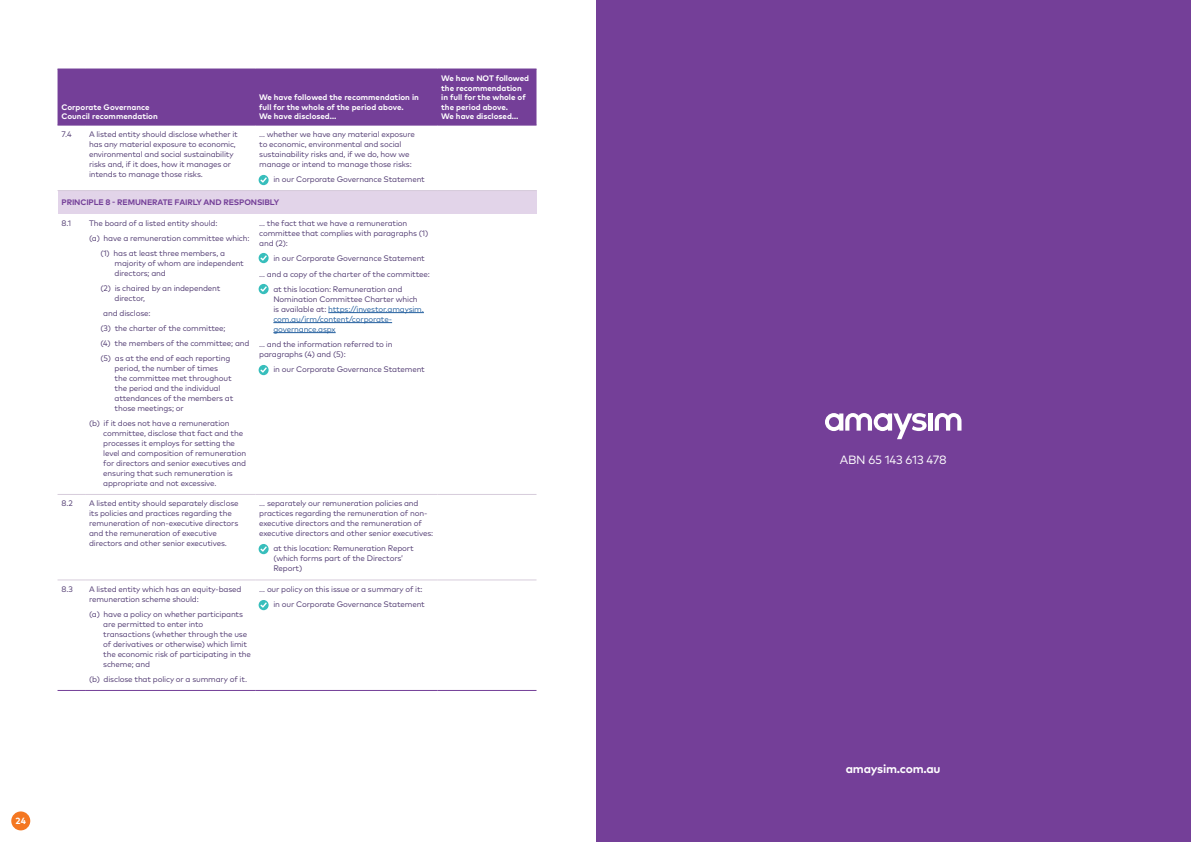
<style>
.page{position:relative;width:1191px;height:842px;background:#fff}
.page>*{position:absolute;margin:0;border:0;box-sizing:border-box;transform-origin:0 0}
.t1{font:12px "Mark OT";letter-spacing:-.02em;color:#fff}
.t2{font:700 12px "Mark OT";letter-spacing:-.02em;color:#fff}
.t3{font:700 9px "Mark OT";color:#fff}
.t4{font:8px/10px "Mark OT";letter-spacing:-.02em;color:#503a71}
.t5{font:700 8px/9.6px "Mark OT";color:#fff}
.t6{font:700 8px "Mark OT";letter-spacing:-.015em;color:#743f98}
.s1{color:#215e9e}
</style>
<div class="page">
<div style="left:11px;top:811px;width:19px;height:19px;background:#f47721;border-radius:50%"></div>
<div style="left:58px;top:191px;width:478px;height:23px;background:#e2d4e9"></div>
<svg style="left:58px;top:494px;width:27px;height:1px"></svg>
<hr style="left:85px;top:494px;width:170px;height:1px;background:#d7ccdb">
<hr style="left:255px;top:494px;width:182px;height:1px;background:#d7ccdb">
<hr style="left:437px;top:494px;width:99px;height:1px;background:#d7ccdb">
<svg style="left:58px;top:580px;width:27px;height:1px"></svg>
<div style="left:58px;top:69px;width:478px;height:57px;background:#743f98"></div>
<hr style="left:85px;top:125px;width:170px;height:1px;background:#743f98">
<svg style="left:58px;top:190px;width:27px;height:1px"></svg>
<hr style="left:85px;top:190px;width:170px;height:1px;background:#d7ccdb">
<hr style="left:255px;top:190px;width:182px;height:1px;background:#d7ccdb">
<hr style="left:437px;top:190px;width:99px;height:1px;background:#d7ccdb">
<svg style="left:58px;top:690px;width:27px;height:1px"></svg>
<hr style="left:85px;top:690px;width:170px;height:1px;background:#743f98">
<hr style="left:255px;top:690px;width:182px;height:1px;background:#743f98">
<hr style="left:437px;top:690px;width:99px;height:1px;background:#743f98">
<hr style="left:85px;top:580px;width:170px;height:1px;background:#d7ccdb">
<hr style="left:255px;top:580px;width:182px;height:1px;background:#d7ccdb">
<hr style="left:437px;top:580px;width:99px;height:1px;background:#d7ccdb">
<hr style="left:328px;top:312px;width:96px;height:1px;background:#215e9e">
<hr style="left:273px;top:322px;width:119px;height:1px;background:#215e9e">
<hr style="left:273px;top:332px;width:63px;height:1px;background:#215e9e">
<svg style="left:259px;top:175px;width:10px;height:10px"></svg>
<svg style="left:260px;top:177px;width:7px;height:6px"></svg>
<svg style="left:259px;top:253px;width:10px;height:10px"></svg>
<svg style="left:260px;top:255px;width:7px;height:6px"></svg>
<svg style="left:259px;top:284px;width:10px;height:10px"></svg>
<svg style="left:260px;top:286px;width:7px;height:6px"></svg>
<svg style="left:259px;top:365px;width:10px;height:10px"></svg>
<svg style="left:260px;top:367px;width:7px;height:6px"></svg>
<svg style="left:259px;top:544px;width:10px;height:10px"></svg>
<svg style="left:260px;top:546px;width:7px;height:6px"></svg>
<svg style="left:259px;top:600px;width:10px;height:10px"></svg>
<svg style="left:260px;top:602px;width:7px;height:6px"></svg>
<div style="left:596px;top:0;width:595px;height:842px;background:#743f98"></div>
<hr style="left:928px;top:413px;width:4px;height:18px;background:#fff">
<svg style="left:934px;top:413px;width:27px;height:18px"></svg>
<svg style="left:825px;top:413px;width:101px;height:26px"></svg>
<p class="t5" style="left:62px;top:102px;width:98px">Corporate Governance<br>Council recommendation</p>
<p class="t5" style="left:259px;top:92px;width:161px">We have followed the recommendation in full for the whole of the period above.<br>We have disclosed…</p>
<p class="t4" style="left:62px;top:129px;width:12px">7.4</p>
<p class="t4" style="left:89px;top:129px;width:150px">A listed entity should disclose whether it has any material exposure to economic, environmental and social sustainability risks and, if it does, how it manages or intends to manage those risks.</p>
<p class="t4" style="left:259px;top:129px;width:157px">… whether we have any material exposure to economic, environmental and social sustainability risks and, if we do, how we manage or intend to manage those risks:</p>
<p class="t4" style="left:259px;top:174px;width:167px">• in our Corporate Governance Statement</p>
<p class="t6" style="left:62px;top:197px;width:219px">PRINCIPLE 8 - REMUNERATE FAIRLY AND RESPONSIBLY</p>
<p class="t4" style="left:62px;top:218px;width:11px">8.1</p>
<p class="t4" style="left:89px;top:218px;width:130px">The board of a listed entity should:</p>
<p class="t4" style="left:89px;top:233px;width:162px">(a) have a remuneration committee which:</p>
<p class="t4" style="left:100px;top:248px;width:126px">(1) has at least three members, a</p>
<p class="t4" style="left:115px;top:258px;width:131px">majority of whom are independent directors; and</p>
<p class="t4" style="left:115px;top:283px;width:107px;text-indent:-14px">(2) is chaired by an independent director,</p>
<p class="t4" style="left:100px;top:305px;width:151px;line-height:15px;text-indent:3px">and disclose:<br>(3) the charter of the committee;<br>(4) the members of the committee; and (5) as at the end of each reporting</p>
<p class="t4" style="left:115px;top:363px;width:120px">period, the number of times<br>the committee met throughout the period and the individual attendances of the members at those meetings; or</p>
<p class="t4" style="left:103px;top:418px;width:144px;text-indent:-14px">(b) if it does not have a remuneration committee, disclose that fact and the processes it employs for setting the level and composition of remuneration for directors and senior executives and ensuring that such remuneration is appropriate and not excessive.</p>
<p class="t4" style="left:259px;top:218px;width:171px">… the fact that we have a remuneration committee that complies with paragraphs (1) and (2):</p>
<p class="t4" style="left:259px;top:250px;width:172px;line-height:15.7px">• in our Corporate Governance Statement … and a copy of the charter of the committee:</p>
<p class="t4" style="left:273px;top:284px;width:152px;text-indent:-14px">• at this location: Remuneration and Nomination Committee Charter which is available at: <span class="s1">https://investor.amaysim. com.au/irm/content/corporate&shy;governance.aspx</span></p>
<p class="t4" style="left:259px;top:339px;width:135px">… and the information referred to in paragraphs (4) and (5):</p>
<p class="t4" style="left:259px;top:364px;width:167px">• in our Corporate Governance Statement</p>
<p class="t4" style="left:62px;top:498px;width:13px">8.2</p>
<p class="t4" style="left:89px;top:498px;width:151px">A listed entity should separately disclose its policies and practices regarding the remuneration of non-executive directors and the remuneration of executive directors and other senior executives.</p>
<p class="t4" style="left:259px;top:498px;width:175px">… separately our remuneration policies and practices regarding the remuneration of non&shy;executive directors and the remuneration of executive directors and other senior executives:</p>
<p class="t4" style="left:273px;top:543px;width:142px;text-indent:-14px">• at this location: Remuneration Report (which forms part of the Directors’<br>Report)</p>
<p class="t4" style="left:62px;top:584px;width:13px">8.3</p>
<p class="t4" style="left:89px;top:584px;width:154px">A listed entity which has an equity-based remuneration scheme should:</p>
<p class="t4" style="left:103px;top:609px;width:149px;text-indent:-14px">(a) have a policy on whether participants are permitted to enter into transactions (whether through the use of derivatives or otherwise) which limit the economic risk of participating in the scheme; and</p>
<p class="t4" style="left:89px;top:674px;width:160px">(b) disclose that policy or a summary of it.</p>
<p class="t4" style="left:259px;top:584px;width:165px">… our policy on this issue or a summary of it:</p>
<p class="t4" style="left:259px;top:599px;width:167px">• in our Corporate Governance Statement</p>
<p class="t5" style="left:441px;top:73px;width:89px">We have NOT followed the recommendation in full for the whole of the period above.<br>We have disclosed…</p>
<p class="t3" style="left:16px;top:815px;width:12px">24</p>
<h1 class="t1" style="left:839px;top:452px;width:108px">ABN 65 143 613 478</h1>
<h1 class="t2" style="left:846px;top:761px;width:96px">amaysim.com.au</h1>
</div>
